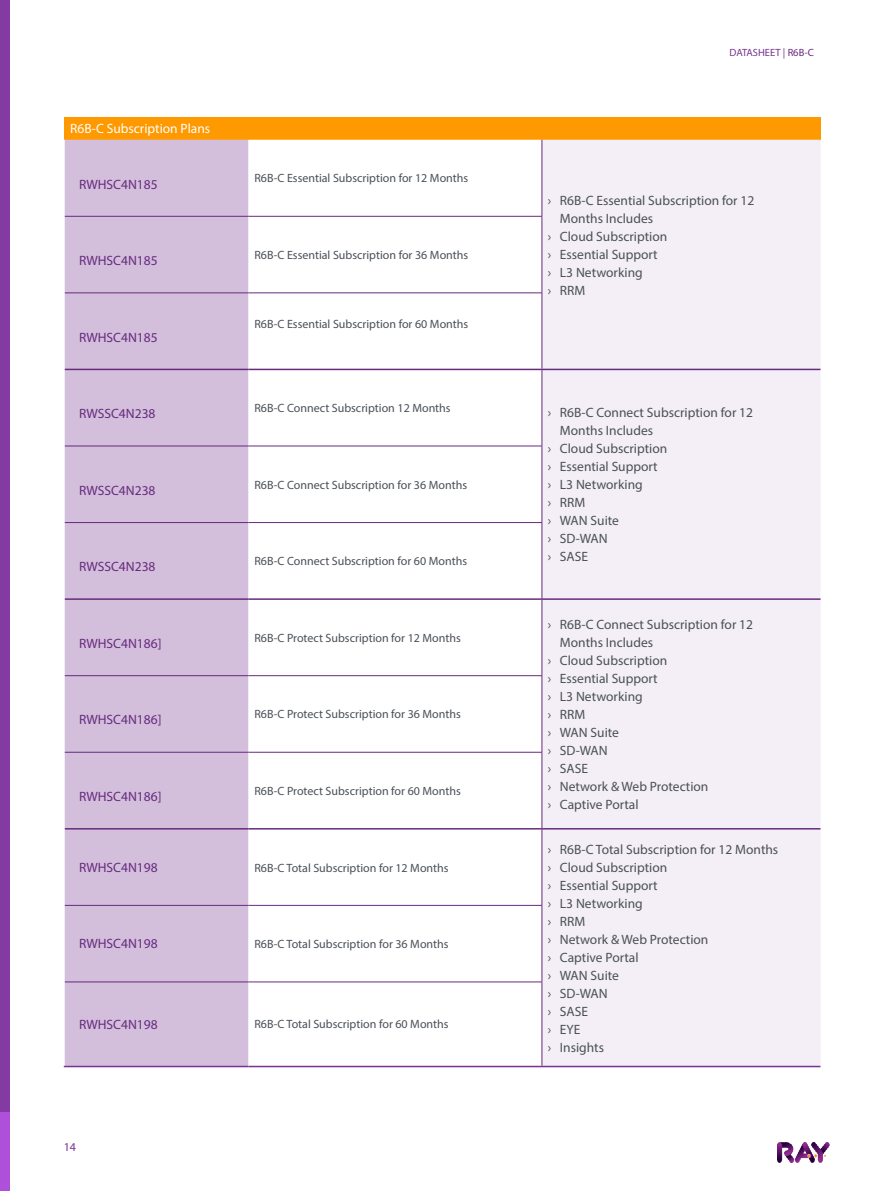
<style>
.page{position:relative;width:893px;height:1191px;background:#fff}
.page>*{position:absolute;margin:0;border:0;box-sizing:border-box;transform-origin:0 0}
.t1{font:13.5px/18px "Myriad Pro";color:#4a5057}
.Table_1_Body{font:13.5px "Myriad Pro";color:#662b7d}
.Table_1_Column_Title{font:13.5px "Myriad Pro";color:#fff}
.Table_1_Body-2{font:12px "Myriad Pro";color:#4a5057}
.t2{font:12px "Myriad Pro";color:#763391}
.t3{font:10.5px "Myriad Pro";color:#763391}
.s1{color:#672b7e}
</style>
<div class="page">
<div style="left:0;top:261px;width:10px;height:930px;background:#af50da"></div>
<div style="left:0;top:0;width:10px;height:1111px;background:#843aa3"></div>
<img style="left:778px;top:1142px;width:51px;height:20px">
<div style="left:64px;top:117px;width:756px;height:23px;background:#f90"></div>
<div style="left:65px;top:140px;width:183px;height:925px;background:#d3bedc"></div>
<svg style="left:248px;top:140px;width:294px;height:925px"></svg>
<div style="left:542px;top:140px;width:278px;height:925px;background:#f4eff6"></div>
<hr style="left:65px;top:216px;width:183px;height:1px;background:#662b7d">
<hr style="left:248px;top:216px;width:294px;height:1px;background:#662b7d">
<hr style="left:65px;top:292px;width:183px;height:1px;background:#662b7d">
<hr style="left:65px;top:446px;width:183px;height:1px;background:#662b7d">
<hr style="left:248px;top:446px;width:294px;height:1px;background:#662b7d">
<hr style="left:65px;top:522px;width:183px;height:1px;background:#662b7d">
<hr style="left:65px;top:675px;width:183px;height:1px;background:#662b7d">
<hr style="left:65px;top:752px;width:183px;height:1px;background:#662b7d">
<hr style="left:65px;top:905px;width:183px;height:1px;background:#662b7d">
<hr style="left:248px;top:905px;width:294px;height:1px;background:#662b7d">
<hr style="left:65px;top:981px;width:183px;height:1px;background:#662b7d">
<hr style="left:248px;top:981px;width:294px;height:1px;background:#662b7d">
<hr style="left:542px;top:140px;width:1px;height:76px;background:#662b7d">
<hr style="left:542px;top:216px;width:1px;height:77px;background:#662b7d">
<hr style="left:542px;top:293px;width:1px;height:76px;background:#662b7d">
<hr style="left:542px;top:370px;width:1px;height:76px;background:#662b7d">
<hr style="left:542px;top:446px;width:1px;height:76px;background:#662b7d">
<hr style="left:542px;top:523px;width:1px;height:76px;background:#662b7d">
<hr style="left:542px;top:752px;width:1px;height:77px;background:#662b7d">
<hr style="left:542px;top:829px;width:1px;height:76px;background:#662b7d">
<hr style="left:542px;top:905px;width:1px;height:76px;background:#662b7d">
<hr style="left:542px;top:982px;width:1px;height:83px;background:#662b7d">
<hr style="left:65px;top:369px;width:183px;height:1px;background:#662b7d">
<hr style="left:65px;top:598px;width:183px;height:2px;background:#662b7d">
<hr style="left:542px;top:369px;width:278px;height:1px;background:#662b7d">
<hr style="left:248px;top:369px;width:294px;height:1px;background:#662b7d">
<hr style="left:248px;top:598px;width:294px;height:2px;background:#662b7d">
<hr style="left:65px;top:828px;width:183px;height:1px;background:#662b7d">
<hr style="left:248px;top:828px;width:294px;height:1px;background:#662b7d">
<hr style="left:64px;top:1065px;width:184px;height:2px;background:#763391">
<hr style="left:248px;top:1065px;width:294px;height:2px;background:#763391">
<hr style="left:542px;top:1065px;width:278px;height:2px;background:#763391">
<hr style="left:542px;top:599px;width:1px;height:76px;background:#662b7d">
<hr style="left:248px;top:675px;width:294px;height:1px;background:#662b7d">
<hr style="left:542px;top:676px;width:1px;height:76px;background:#662b7d">
<hr style="left:248px;top:292px;width:294px;height:1px;background:#662b7d">
<hr style="left:248px;top:522px;width:294px;height:1px;background:#662b7d">
<hr style="left:248px;top:752px;width:294px;height:1px;background:#662b7d">
<hr style="left:542px;top:598px;width:278px;height:2px;background:#662b7d">
<hr style="left:542px;top:828px;width:278px;height:1px;background:#662b7d">
<p class="Table_1_Column_Title" style="left:70px;top:120px;width:142px">R6B-C Subscription Plans</p>
<p class="Table_1_Body" style="left:79px;top:176px;width:80px">RWHSC4N185</p>
<p class="Table_1_Body-2" style="left:254px;top:171px;width:215px">R6B-C Essential Subscription for 12 Months</p>
<p class="Table_1_Body" style="left:79px;top:252px;width:80px">RWHSC4N185</p>
<p class="Table_1_Body-2" style="left:254px;top:248px;width:215px">R6B-C Essential Subscription for 36 Months</p>
<p class="Table_1_Body" style="left:79px;top:329px;width:80px">RWHSC4N185</p>
<p class="Table_1_Body-2" style="left:254px;top:317px;width:215px">R6B-C Essential Subscription for 60 Months</p>
<p class="t3" style="left:730px;top:46px;width:86px">DATASHEET | <span class="s1">R6B-C</span></p>
<p class="t1" style="left:560px;top:191px;width:196px;text-indent:-12px">› R6B-C Essential Subscription for 12<br>Months Includes</p>
<p class="t1" style="left:548px;top:227px;width:121px">› Cloud Subscription</p>
<p class="t1" style="left:548px;top:245px;width:111px">› Essential Support</p>
<p class="t1" style="left:548px;top:263px;width:96px">› L3 Networking</p>
<p class="t1" style="left:548px;top:281px;width:39px">› RRM</p>
<p class="Table_1_Body" style="left:79px;top:405px;width:78px">RWSSC4N238</p>
<p class="Table_1_Body-2" style="left:254px;top:401px;width:198px">R6B-C Connect Subscription 12 Months</p>
<p class="t1" style="left:560px;top:403px;width:195px;text-indent:-12px">› R6B-C Connect Subscription for 12<br>Months Includes</p>
<p class="t1" style="left:548px;top:439px;width:121px">› Cloud Subscription</p>
<p class="t1" style="left:548px;top:457px;width:111px">› Essential Support</p>
<p class="t1" style="left:548px;top:475px;width:96px">› L3 Networking</p>
<p class="t1" style="left:548px;top:493px;width:39px">› RRM</p>
<p class="t1" style="left:548px;top:511px;width:73px">› WAN Suite</p>
<p class="t1" style="left:548px;top:529px;width:61px">› SD-WAN</p>
<p class="t1" style="left:548px;top:547px;width:42px">› SASE</p>
<p class="Table_1_Body" style="left:79px;top:482px;width:78px">RWSSC4N238</p>
<p class="Table_1_Body-2" style="left:254px;top:477px;width:214px">R6B-C Connect Subscription for 36 Months</p>
<p class="Table_1_Body" style="left:79px;top:558px;width:78px">RWSSC4N238</p>
<p class="Table_1_Body-2" style="left:254px;top:553px;width:214px">R6B-C Connect Subscription for 60 Months</p>
<p class="Table_1_Body" style="left:79px;top:635px;width:84px">RWHSC4N186]</p>
<p class="Table_1_Body-2" style="left:254px;top:631px;width:208px">R6B-C Protect Subscription for 12 Months</p>
<p class="Table_1_Body" style="left:79px;top:711px;width:84px">RWHSC4N186]</p>
<p class="Table_1_Body-2" style="left:254px;top:707px;width:208px">R6B-C Protect Subscription for 36 Months</p>
<p class="Table_1_Body" style="left:79px;top:788px;width:84px">RWHSC4N186]</p>
<p class="Table_1_Body-2" style="left:254px;top:783px;width:208px">R6B-C Protect Subscription for 60 Months</p>
<p class="Table_1_Body" style="left:79px;top:858px;width:80px">RWHSC4N198</p>
<p class="Table_1_Body-2" style="left:254px;top:860px;width:196px">R6B-C Total Subscription for 12 Months</p>
<p class="Table_1_Body" style="left:79px;top:935px;width:80px">RWHSC4N198</p>
<p class="Table_1_Body-2" style="left:254px;top:936px;width:196px">R6B-C Total Subscription for 36 Months</p>
<p class="Table_1_Body" style="left:79px;top:1015px;width:80px">RWHSC4N198</p>
<p class="Table_1_Body-2" style="left:254px;top:1017px;width:196px">R6B-C Total Subscription for 60 Months</p>
<p class="t2" style="left:64px;top:1139px;width:14px">14</p>
<p class="t1" style="left:560px;top:615px;width:195px;text-indent:-12px">› R6B-C Connect Subscription for 12<br>Months Includes</p>
<p class="t1" style="left:548px;top:651px;width:121px">› Cloud Subscription</p>
<p class="t1" style="left:548px;top:669px;width:111px">› Essential Support</p>
<p class="t1" style="left:548px;top:687px;width:96px">› L3 Networking</p>
<p class="t1" style="left:548px;top:705px;width:39px">› RRM</p>
<p class="t1" style="left:548px;top:723px;width:73px">› WAN Suite</p>
<p class="t1" style="left:548px;top:741px;width:61px">› SD-WAN</p>
<p class="t1" style="left:548px;top:759px;width:42px">› SASE</p>
<p class="t1" style="left:548px;top:777px;width:162px">› Network &amp; Web Protection</p>
<p class="t1" style="left:548px;top:795px;width:92px">› Captive Portal</p>
<p class="t1" style="left:548px;top:840px;width:232px">› R6B-C Total Subscription for 12 Months</p>
<p class="t1" style="left:548px;top:858px;width:121px">› Cloud Subscription</p>
<p class="t1" style="left:548px;top:876px;width:111px">› Essential Support</p>
<p class="t1" style="left:548px;top:894px;width:96px">› L3 Networking</p>
<p class="t1" style="left:548px;top:912px;width:39px">› RRM</p>
<p class="t1" style="left:548px;top:930px;width:162px">› Network &amp; Web Protection</p>
<p class="t1" style="left:548px;top:948px;width:92px">› Captive Portal</p>
<p class="t1" style="left:548px;top:966px;width:73px">› WAN Suite</p>
<p class="t1" style="left:548px;top:984px;width:61px">› SD-WAN</p>
<p class="t1" style="left:548px;top:1002px;width:42px">› SASE</p>
<p class="t1" style="left:548px;top:1020px;width:34px">› EYE</p>
<p class="t1" style="left:548px;top:1038px;width:58px">› Insights</p>
</div>
